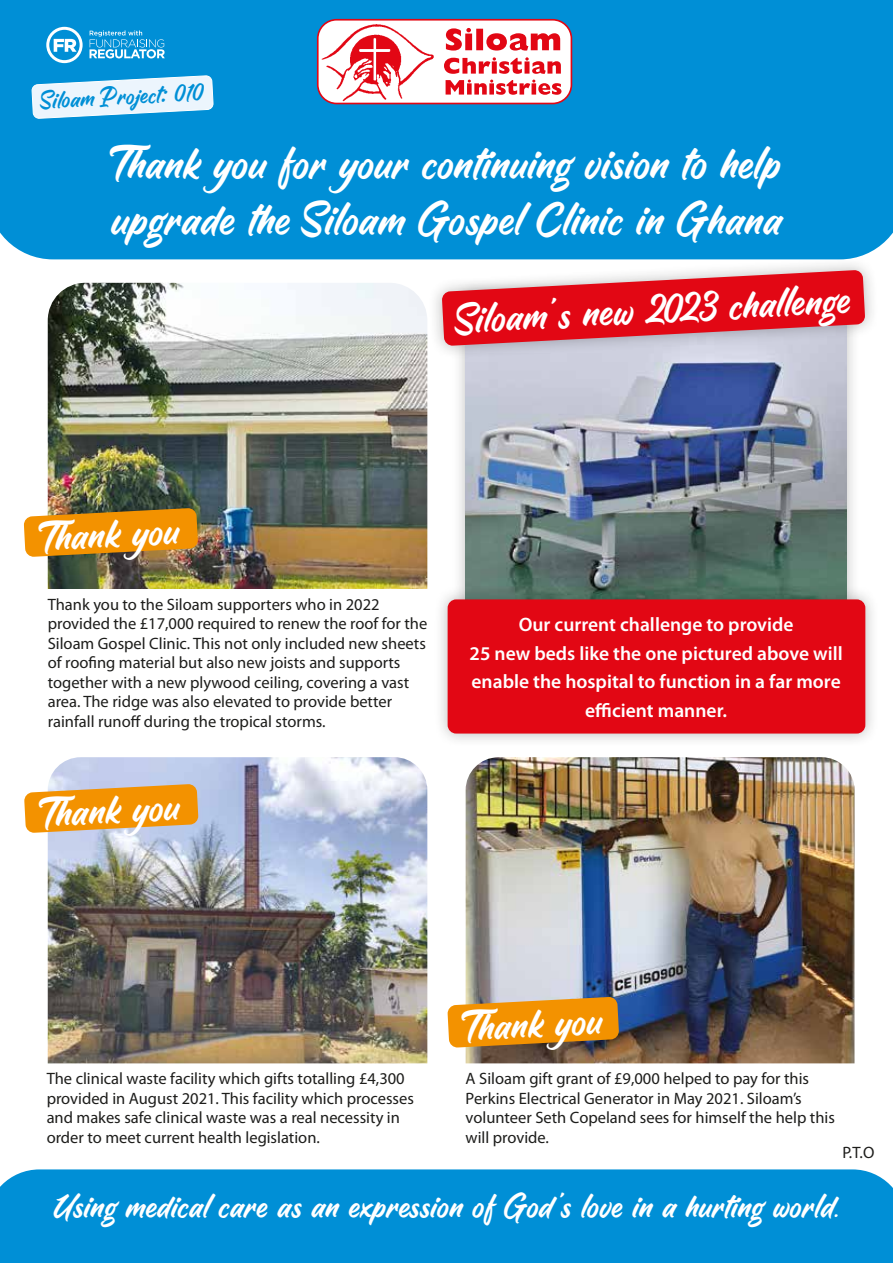
<style>
.page{position:relative;width:893px;height:1263px;background:#fff}
.page>*{position:absolute;margin:0;border:0;box-sizing:border-box;transform-origin:0 0}
.t1{font:43.5px/55.5px "Billgates";color:#fff}
.t2{font:39px "Billgates";color:#fff}
.t3{font:31.95px "Billgates";color:#fff}
.t4{font:22.95px "Billgates";color:#008fd6}
.t5{font:600 19.5px/28.5px "Myriad Pro";color:#fff;text-align:center}
.t6{font:16.5px/19.5px "Myriad Pro";color:#1d1d1b}
</style>
<div class="page">
<div style="left:0;top:0;width:893px;height:259px;background:#008fd6"></div>
<div style="left:318px;top:20px;width:253px;height:83px;background:#fff;border-radius:19px"></div>
<div style="left:317px;top:19px;width:255px;height:85px;border:2px solid #e20714;border-radius:19px"></div>
<img style="left:317px;top:15px;width:118px;height:92px">
<svg style="left:446px;top:28px;width:114px;height:23px"></svg>
<svg style="left:444px;top:57px;width:117px;height:17px"></svg>
<svg style="left:446px;top:80px;width:115px;height:15px"></svg>
<img style="left:48px;top:757px;width:379px;height:306px">
<img style="left:466px;top:757px;width:388px;height:306px">
<img style="left:48px;top:283px;width:379px;height:306px">
<div style="left:0;top:1169px;width:893px;height:94px;background:#008fd6"></div>
<div style="left:451px;top:279px;width:410px;height:340px;background:#1d1d1b;opacity:.3"></div>
<img style="left:466px;top:360px;width:380px;height:225px">
<svg style="left:24px;top:508px;width:174px;height:49px;background:#de8d13"></svg>
<svg style="left:24px;top:784px;width:174px;height:49px;background:#ec9f2d"></svg>
<svg style="left:447px;top:997px;width:172px;height:51px;background:#e09019"></svg>
<div style="left:428px;top:256px;width:451px;height:104px;background:#1d1d1b;opacity:.3"></div>
<svg style="left:442px;top:270px;width:423px;height:76px;background:#e0444f"></svg>
<div style="left:433px;top:585px;width:446px;height:163px;background:#1d1d1b;opacity:.3"></div>
<div style="left:448px;top:599px;width:417px;height:134px;background:#e20714;border-radius:9px"></div>
<svg style="left:32px;top:76px;width:181px;height:42px;background:#c1e2f5"></svg>
<svg style="left:46px;top:27px;width:37px;height:36px"></svg>
<svg style="left:90px;top:30px;width:75px;height:28px;background:#43ace0"></svg>
<p class="t4" style="left:40px;top:87px;width:164px;rotate:-3deg">Siloam Project: 010</p>
<p class="t1" style="left:111px;top:135px;width:672px">Thank you for your continuing vision to help upgrade the Siloam Gospel Clinic in Ghana</p>
<p class="t2" style="left:454px;top:297px;width:396px;rotate:-3deg">Siloam’s new 2023 chall enge</p>
<p class="t2" style="left:40px;top:514px;width:140px;rotate:-3deg">Thank you</p>
<p class="t6" style="left:48px;top:595px;width:381px">Thank you to the Siloam supporters who in 2022 provided the £17,000 required to renew the roof for the Siloam Gospel Clinic. This not only included new sheets of roofing material but also new joists and supports together with a new plywood ceiling, covering a vast area. The ridge was also elevated to provide better rainfall runoff during the tropical storms.</p>
<p class="t2" style="left:40px;top:790px;width:140px;rotate:-3deg">Thank you</p>
<p class="t5" style="left:470px;top:610px;width:375px">Our current challenge to provide<br>25 new beds like the one pictured above will enable the hospital to function in a far more efficient manner.</p>
<p class="t6" style="left:47px;top:1069px;width:369px">The clinical waste facility which gifts totalling £4,300 provided in August 2021. This facility which processes and makes safe clinical waste was a real necessity in order to meet current health legislation.</p>
<p class="t2" style="left:463px;top:1004px;width:140px;rotate:-3deg">Thank you</p>
<p class="t6" style="left:466px;top:1069px;width:371px">A Siloam gift grant of £9,000 helped to pay for this Perkins Electrical Generator in May 2021. Siloam’s volunteer Seth Copeland sees for himself the help this will provide.</p>
<p class="t6" style="left:842px;top:1143px;width:33px">P.T.O</p>
<p class="t3" style="left:53px;top:1187px;width:787px">Using medical care as an expression of God’s love in a hurting world.</p>
</div>
